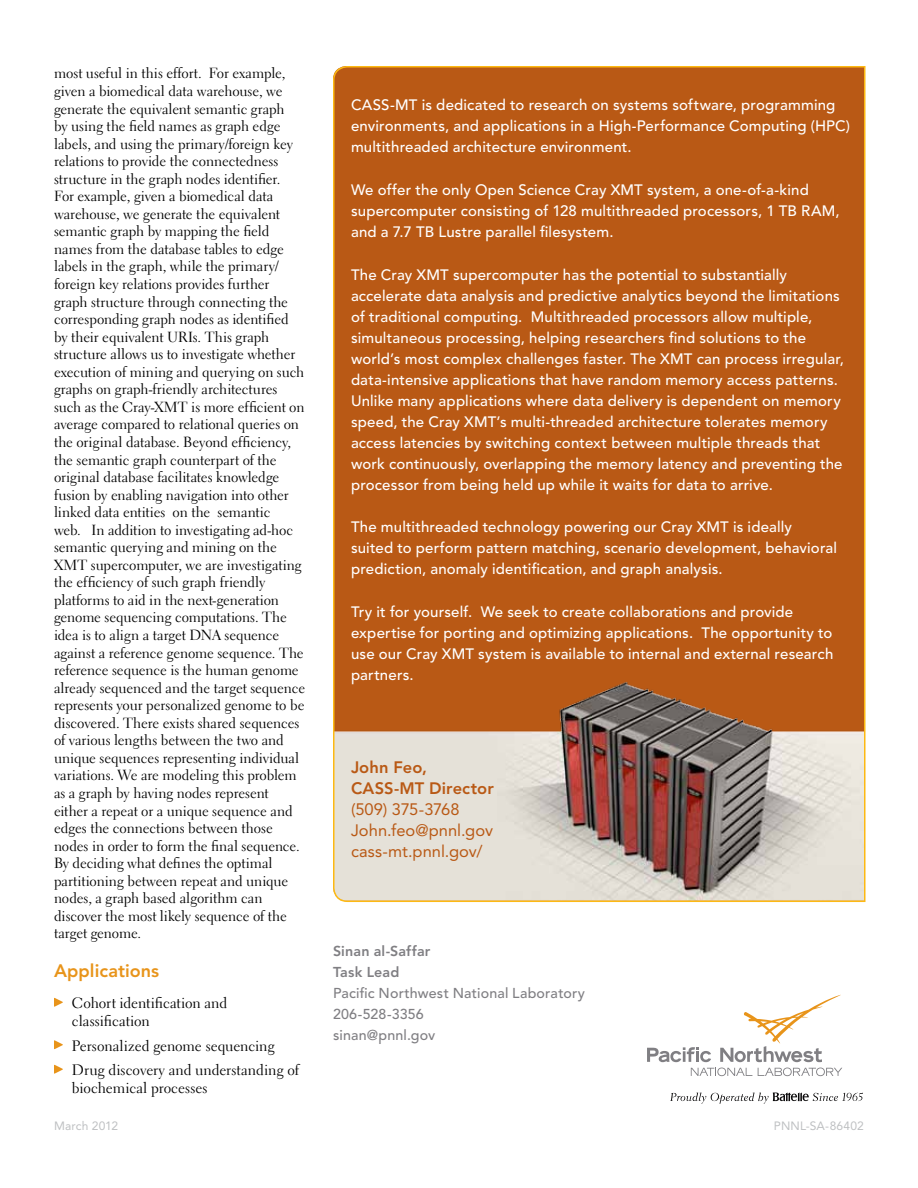
<style>
.page{position:relative;width:918px;height:1188px;background:#fff}
.page>*{position:absolute;margin:0;border:0;box-sizing:border-box;transform-origin:0 0}
.t1{font:800 18px "Avenir LT Std";letter-spacing:.005em;color:#e8941a}
.t2{font:16.5px/21px "Avenir LT Std";color:#b95915}
.t3{font:800 16.5px/21px "Avenir LT Std";letter-spacing:.005em;color:#b95915}
.t4{font:500 15px/21px "Avenir LT Std";letter-spacing:.01em;color:#fff}
.t5{font:15px/18px "Electra LT Std";color:#000}
.t6{font:14.7px/17.5px "Electra LT Std";letter-spacing:-.005em;color:#000}
.t7{font:500 14.25px/21px "Avenir LT Std";letter-spacing:.015em;color:#807f83}
.t8{font:800 14.25px/21px "Avenir LT Std";letter-spacing:.015em;color:#807f83}
.t9{font:12px "Avenir LT Std";letter-spacing:.015em;color:#bec0c2}
</style>
<div class="page">
<svg style="left:333px;top:66px;width:533px;height:836px;background:#ba6c35"></svg>
<svg style="left:758px;top:1068px;width:84px;height:8px"></svg>
<svg style="left:691px;top:1068px;width:61px;height:8px"></svg>
<svg style="left:647px;top:1047px;width:64px;height:15px"></svg>
<svg style="left:720px;top:994px;width:121px;height:68px"></svg>
<svg style="left:670px;top:1093px;width:193px;height:11px"></svg>
<svg style="left:54px;top:998px;width:9px;height:9px"></svg>
<svg style="left:54px;top:1040px;width:9px;height:9px"></svg>
<svg style="left:54px;top:1065px;width:9px;height:9px"></svg>
<p class="t6" style="left:54px;top:65px;width:253px">most useful in this effort. For example, given a biomedical data warehouse, we generate the equivalent semantic graph<br>by using the field names as graph edge labels, and using the primary/foreign key relations to provide the connectedness structure in the graph nodes identifier.<br>For example, given a biomedical data warehouse, we generate the equivalent semantic graph by mapping the field names from the database tables to edge labels in the graph, while the primary/ foreign key relations provides further graph structure through connecting the corresponding graph nodes as identified by their equivalent URIs. This graph structure allows us to investigate whether execution of mining and querying on such graphs on graph-friendly architectures such as the Cray-XMT is more efficient on average compared to relational queries on the original database. Beyond efficiency, the semantic graph counterpart of the original database facilitates knowledge fusion by enabling navigation into other linked data entities on the semantic<br>web. In addition to investigating ad-hoc semantic querying and mining on the XMT supercomputer, we are investigating the efficiency of such graph friendly platforms to aid in the next-generation genome sequencing computations. The idea is to align a target DNA sequence against a reference genome sequence. The reference sequence is the human genome already sequenced and the target sequence represents your personalized genome to be discovered. There exists shared sequences of various lengths between the two and unique sequences representing individual variations. We are modeling this problem as a graph by having nodes represent either a repeat or a unique sequence and edges the connections between those nodes in order to form the final sequence.<br>By deciding what defines the optimal partitioning between repeat and unique nodes, a graph based algorithm can discover the most likely sequence of the target genome.</p>
<p class="t1" style="left:54px;top:960px;width:107px">Applications</p>
<p class="t5" style="left:72px;top:994px;width:157px">Cohort identification and classification</p>
<p class="t5" style="left:72px;top:1033px;width:229px;line-height:24.5px">Personalized genome sequencing<br>Drug discovery and understanding of</p>
<p class="t5" style="left:72px;top:1079px;width:137px">biochemical processes</p>
<p class="t4" style="left:351px;top:95px;width:501px">CASS-MT is dedicated to research on systems software, programming environments, and applications in a High-Performance Computing (HPC) multithreaded architecture environment.</p>
<p class="t4" style="left:351px;top:180px;width:490px">We offer the only Open Science Cray XMT system, a one-of-a-kind supercomputer consisting of 128 multithreaded processors, 1 TB RAM, and a 7.7 TB Lustre parallel filesystem.</p>
<p class="t4" style="left:351px;top:264px;width:495px">The Cray XMT supercomputer has the potential to substantially accelerate data analysis and predictive analytics beyond the limitations of traditional computing. Multithreaded processors allow multiple, simultaneous processing, helping researchers find solutions to the world’s most complex challenges faster. The XMT can process irregular, data-intensive applications that have random memory access patterns.<br>Unlike many applications where data delivery is dependent on memory speed, the Cray XMT’s multi-threaded architecture tolerates memory access latencies by switching context between multiple threads that work continuously, overlapping the memory latency and preventing the processor from being held up while it waits for data to arrive.</p>
<p class="t4" style="left:351px;top:517px;width:488px">The multithreaded technology powering our Cray XMT is ideally suited to perform pattern matching, scenario development, behavioral prediction, anomaly identification, and graph analysis.</p>
<p class="t4" style="left:351px;top:601px;width:484px">Try it for yourself. We seek to create collaborations and provide expertise for porting and optimizing applications. The opportunity to use our Cray XMT system is available to internal and external research partners.</p>
<p class="t3" style="left:351px;top:756px;width:144px">John Feo,<br>CASS-MT Director</p>
<p class="t2" style="left:351px;top:799px;width:144px">(509) 375-3768<br>John.feo@pnnl.gov cass-mt.pnnl.gov/</p>
<p class="t8" style="left:333px;top:940px;width:99px">Sinan al-Saffar<br>Task Lead</p>
<p class="t7" style="left:333px;top:983px;width:254px">Pacific Northwest National Laboratory<br>206-528-3356<br>sinan@pnnl.gov</p>
<p class="t9" style="left:54px;top:1118px;width:66px">March 2012</p>
<p class="t9" style="left:774px;top:1118px;width:92px">PNNL-SA-86402</p>
</div>
